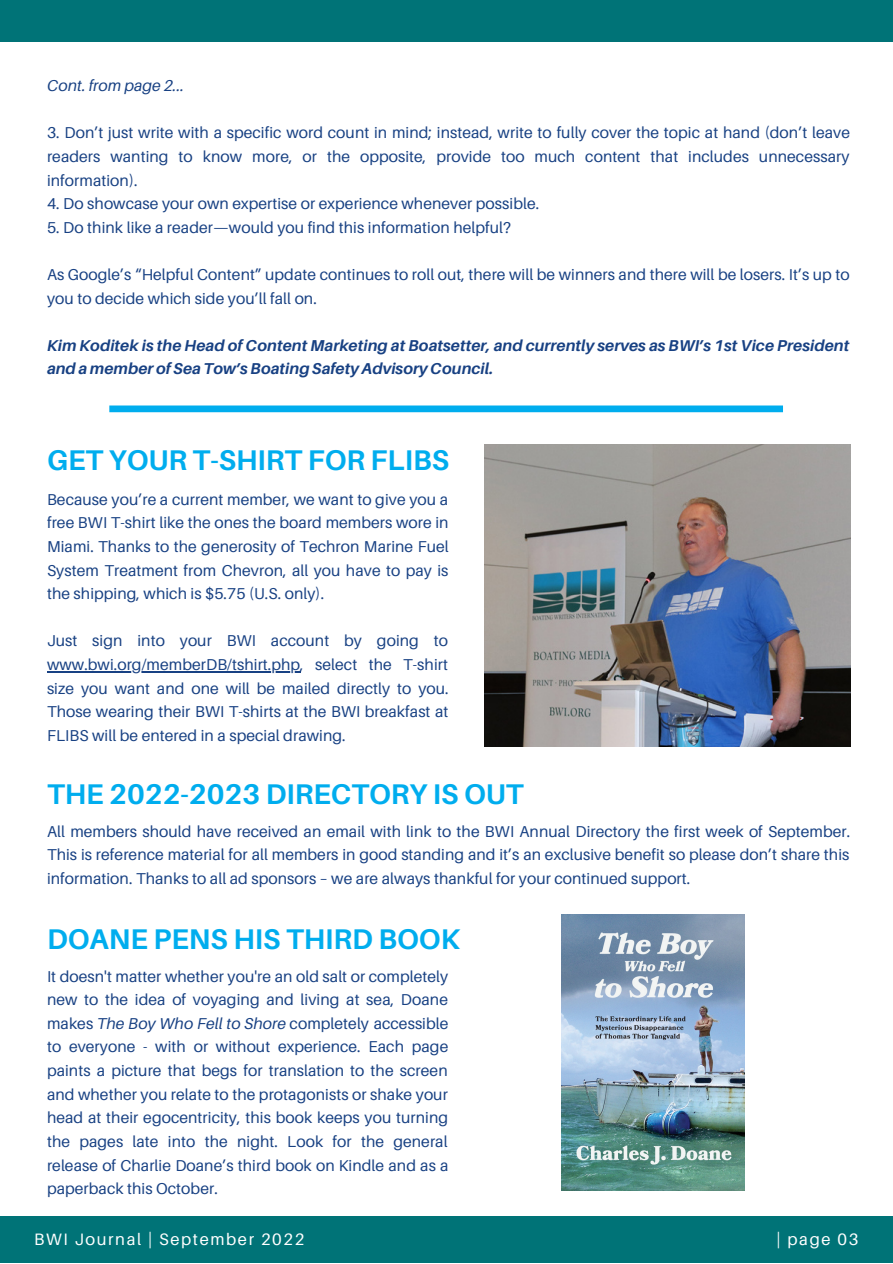
<style>
.page{position:relative;width:893px;height:1264px;background:#fff}
.page>*{position:absolute;margin:0;border:0;box-sizing:border-box;transform-origin:0 0}
.t1{font:700 28.5px "Aileron";color:#00adee}
.t2{font:16.5px "Aileron";letter-spacing:.1em;color:#fff}
.t3{font:15.75px/23.5px "Aileron";letter-spacing:.005em;color:#184183;text-align:justify}
.t4{font:italic 700 15.75px/23.5px "Aileron";letter-spacing:.005em;color:#184183}
.t5{font:italic 15.75px "Aileron";letter-spacing:.005em;color:#184183}
.s1{font-style:italic}
</style>
<div class="page">
<div style="left:0;top:1216px;width:892px;height:46px;background:#007377"></div>
<div style="left:0;top:0;width:892px;height:42px;background:#007377"></div>
<img style="left:484px;top:444px;width:366px;height:302px">
<svg style="left:109px;top:405px;width:674px;height:7px;background:#12b2ef"></svg>
<img style="left:561px;top:914px;width:183px;height:276px">
<hr style="left:47px;top:671px;width:253px;height:1px;background:#184183">
<p class="t5" style="left:47px;top:76px;width:139px">Cont. from page 2...</p>
<p class="t3" style="left:47px;top:121px;width:804px">3. Don’t just write with a specific word count in mind; instead, write to fully cover the topic at hand (don’t leave readers wanting to know more, or the opposite, provide too much content that includes unnecessary information).</p>
<p class="t3" style="left:47px;top:191px;width:493px">4. Do showcase your own expertise or experience whenever possible.</p>
<p class="t3" style="left:47px;top:215px;width:465px">5. Do think like a reader—would you find this information helpful?</p>
<p class="t3" style="left:47px;top:262px;width:804px">As Google’s “Helpful Content” update continues to roll out, there will be winners and there will be losers. It’s up to you to decide which side you’ll fall on.</p>
<p class="t4" style="left:47px;top:333px;width:803px">Kim Koditek is the Head of Content Marketing at Boatsetter, and currently serves as BWI’s 1st Vice President and a member of Sea Tow’s Boating Safety Advisory Council.</p>
<h1 class="t1" style="left:47px;top:442px;width:403px">GET YOUR T-SHIRT FOR FLIBS</h1>
<p class="t3" style="left:47px;top:487px;width:403px">Because you’re a current member, we want to give you a free BWI T-shirt like the ones the board members wore in Miami. Thanks to the generosity of Techron Marine Fuel System Treatment from Chevron, all you have to pay is the shipping, which is $5.75 (U.S. only).</p>
<p class="t3" style="left:47px;top:628px;width:403px">Just sign into your BWI account by going to www.bwi.org/memberDB/tshirt.php, select the T-shirt size you want and one will be mailed directly to you.<br>Those wearing their BWI T-shirts at the BWI breakfast at FLIBS will be entered in a special drawing.</p>
<h1 class="t1" style="left:47px;top:776px;width:478px">THE 2022-2023 DIRECTORY IS OUT</h1>
<p class="t3" style="left:47px;top:819px;width:804px">All members should have received an email with link to the BWI Annual Directory the first week of September.<br>This is reference material for all members in good standing and it’s an exclusive benefit so please don’t share this information. Thanks to all ad sponsors – we are always thankful for your continued support.</p>
<h1 class="t1" style="left:47px;top:921px;width:414px">DOANE PENS HIS THIRD BOOK</h1>
<p class="t3" style="left:47px;top:964px;width:403px">It doesn't matter whether you're an old salt or completely new to the idea of voyaging and living at sea, Doane makes <span class="s1">The Boy Who Fell to Shore</span> completely accessible to everyone - with or without experience. Each page paints a picture that begs for translation to the screen and whether you relate to the protagonists or shake your head at their egocentricity, this book keeps you turning the pages late into the night. Look for the general release of Charlie Doane’s third book on Kindle and as a paperback this October.</p>
<p class="t2" style="left:34px;top:1229px;width:272px">BWI Journal | September 2022</p>
<p class="t2" style="left:776px;top:1228px;width:83px">| page 03</p>
</div>
